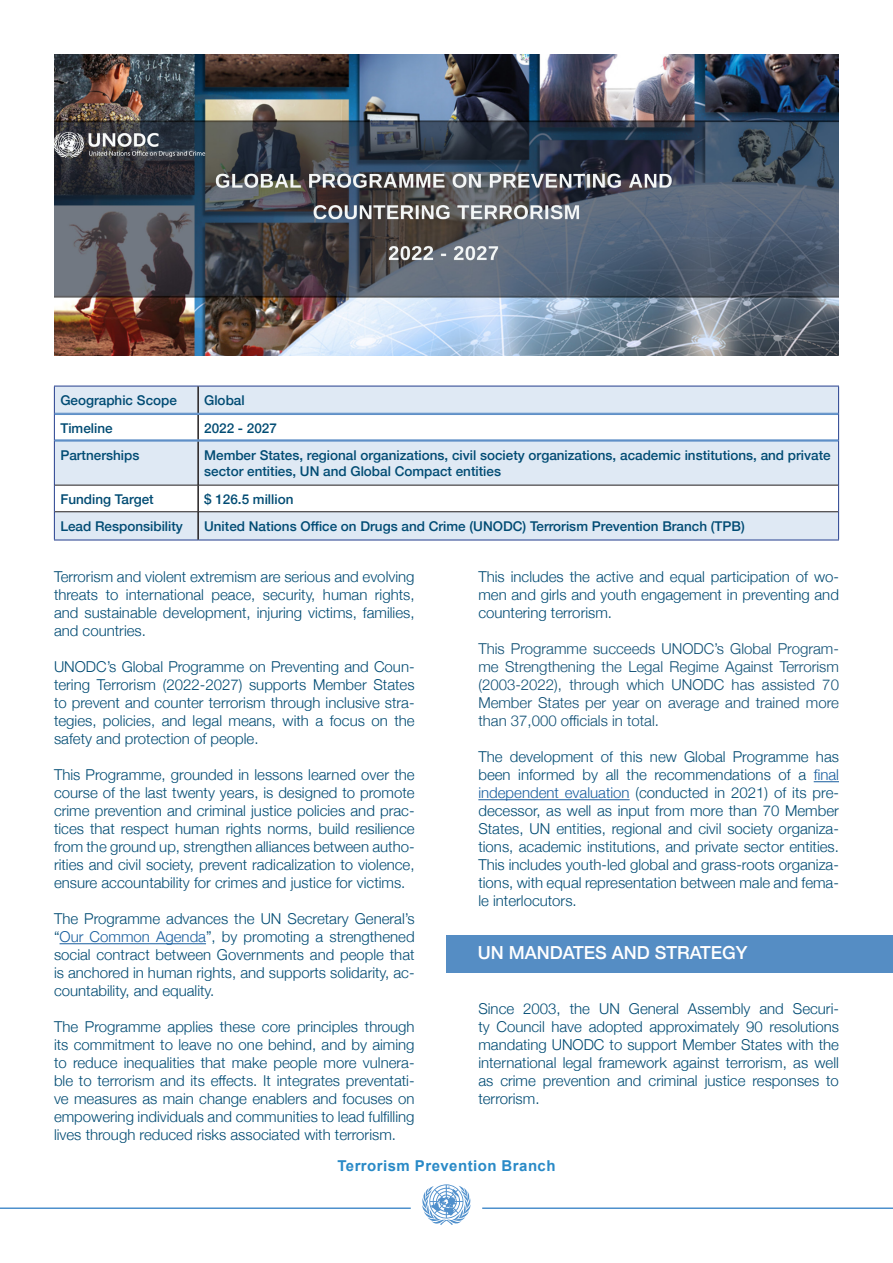
<style>
.page{position:relative;width:893px;height:1263px;background:#fff}
.page>*{position:absolute;margin:0;border:0;box-sizing:border-box;transform-origin:0 0}
.t1{font:500 18px "Helvetica Neue";color:#fff}
.t2{font:300 15px/18px "Helvetica Neue";color:#004b73;text-align:justify}
.t3{font:300 15px/18px "Helvetica Neue";color:#105075;text-align:justify}
.Absatzformat_1{font:700 15px "Arial";letter-spacing:.03em;color:#2a8ac7}
.t4{font:500 13.5px/16.2px "Helvetica Neue";color:#004b73}
.s1{color:#175d9e}
</style>
<div class="page">
<svg style="left:55px;top:387px;width:783px;height:153px;fill:#dfe9f4"></svg>
<hr style="left:54px;top:386px;width:144px;height:1px;background:#253f8e">
<hr style="left:198px;top:386px;width:641px;height:1px;background:#253f8e">
<svg style="left:54px;top:386px;width:1px;height:54px"></svg>
<svg style="left:838px;top:386px;width:1px;height:54px"></svg>
<hr style="left:54px;top:440px;width:1px;height:45px;background:#253f8e">
<hr style="left:838px;top:440px;width:1px;height:45px;background:#253f8e">
<svg style="left:54px;top:485px;width:1px;height:55px"></svg>
<svg style="left:838px;top:485px;width:1px;height:55px"></svg>
<hr style="left:54px;top:540px;width:144px;height:1px;background:#253f8e">
<hr style="left:198px;top:540px;width:641px;height:1px;background:#253f8e">
<hr style="left:197px;top:386px;width:2px;height:27px;background:#231f20">
<hr style="left:197px;top:415px;width:2px;height:25px;background:#231f20">
<hr style="left:197px;top:441px;width:2px;height:44px;background:#231f20">
<hr style="left:197px;top:485px;width:2px;height:27px;background:#231f20">
<hr style="left:197px;top:512px;width:2px;height:28px;background:#231f20">
<hr style="left:55px;top:413px;width:143px;height:1px;background:#5e8fc7">
<hr style="left:55px;top:414px;width:143px;height:1px;background:#5e8fc7">
<hr style="left:198px;top:413px;width:640px;height:1px;background:#5e8fc7">
<hr style="left:198px;top:414px;width:640px;height:1px;background:#5e8fc7">
<hr style="left:55px;top:440px;width:143px;height:1px;background:#5e8fc7">
<hr style="left:55px;top:441px;width:143px;height:1px;background:#5e8fc7">
<hr style="left:198px;top:440px;width:640px;height:1px;background:#5e8fc7">
<hr style="left:198px;top:441px;width:640px;height:1px;background:#5e8fc7">
<hr style="left:55px;top:485px;width:143px;height:1px;background:#231f20">
<hr style="left:198px;top:485px;width:640px;height:1px;background:#231f20">
<hr style="left:55px;top:511px;width:143px;height:1px;background:#231f20">
<hr style="left:198px;top:511px;width:640px;height:1px;background:#231f20">
<hr style="left:60px;top:943px;width:146px;height:1px;background:#175d9e">
<svg style="left:814px;top:781px;width:25px;height:1px"></svg>
<hr style="left:478px;top:799px;width:152px;height:1px;background:#175d9e">
<div style="left:446px;top:935px;width:447px;height:38px;background:#558dc4"></div>
<hr style="left:0;top:1207px;width:411px;height:2px;background:#4d90cc">
<hr style="left:482px;top:1207px;width:411px;height:2px;background:#4d90cc">
<svg style="left:422px;top:1184px;width:49px;height:41px"></svg>
<img style="left:54px;top:54px;width:785px;height:301px">
<p class="t4" style="left:60px;top:391px;width:118px">Geographic Scope</p>
<p class="t4" style="left:204px;top:391px;width:42px">Global</p>
<p class="t4" style="left:60px;top:419px;width:54px">Timeline</p>
<p class="t4" style="left:204px;top:419px;width:74px">2022 - 2027</p>
<p class="t4" style="left:60px;top:446px;width:81px">Partnerships</p>
<p class="t4" style="left:204px;top:446px;width:628px">Member States, regional organizations, civil society organizations, academic institutions, and private sector entities, UN and Global Compact entities</p>
<p class="t4" style="left:60px;top:490px;width:95px">Funding Target</p>
<p class="t4" style="left:204px;top:490px;width:91px">$ 126.5 million</p>
<p class="t4" style="left:60px;top:517px;width:124px">Lead Responsibility</p>
<p class="t4" style="left:204px;top:517px;width:542px">United Nations Office on Drugs and Crime (UNODC) Terrorism Prevention Branch (TPB)</p>
<p class="t2" style="left:54px;top:567px;width:362px">Terrorism and violent extremism are serious and evolving threats to international peace, security, human rights, and sustainable development, injuring victims, families, and countries.</p>
<p class="t2" style="left:54px;top:657px;width:362px">UNODC’s Global Programme on Preventing and Coun&shy;tering Terrorism (2022-2027) supports Member States to prevent and counter terrorism through inclusive stra&shy;tegies, policies, and legal means, with a focus on the safety and protection of people.</p>
<p class="t2" style="left:54px;top:765px;width:362px">This Programme, grounded in lessons learned over the course of the last twenty years, is designed to promote crime prevention and criminal justice policies and prac&shy;tices that respect human rights norms, build resilience from the ground up, strengthen alliances between autho&shy;rities and civil society, prevent radicalization to violence, ensure accountability for crimes and justice for victims.</p>
<p class="t2" style="left:54px;top:909px;width:362px">The Programme advances the UN Secretary General’s “<span class="s1">Our Common Agenda</span>”, by promoting a strengthened social contract between Governments and people that is anchored in human rights, and supports solidarity, ac&shy;countability, and equality.</p>
<p class="t2" style="left:54px;top:1017px;width:362px">The Programme applies these core principles through its commitment to leave no one behind, and by aiming to reduce inequalities that make people more vulnera&shy;ble to terrorism and its effects. It integrates preventati&shy;ve measures as main change enablers and focuses on empowering individuals and communities to lead fulfilling lives through reduced risks associated with terrorism.</p>
<p class="t2" style="left:478px;top:567px;width:362px">This includes the active and equal participation of wo&shy;men and girls and youth engagement in preventing and countering terrorism.</p>
<p class="t3" style="left:478px;top:639px;width:362px">This Programme succeeds UNODC’s Global Program&shy;me Strengthening the Legal Regime Against Terrorism (2003-2022), through which UNODC has assisted 70<br>Member States per year on average and trained more than 37,000 officials in total.</p>
<p class="t2" style="left:478px;top:747px;width:362px">The development of this new Global Programme has been informed by all the recommendations of a <span class="s1">fi nal independent evaluation</span> (conducted in 2021) of its pre&shy;decessor, as well as input from more than 70 Member States, UN entities, regional and civil society organiza&shy;tions, academic institutions, and private sector entities.<br>This includes youth-led global and grass-roots organiza&shy;tions, with equal representation between male and fema&shy;le interlocutors.</p>
<p class="t1" style="left:478px;top:938px;width:271px">UN MANDATES AND STRATEGY</p>
<p class="t2" style="left:478px;top:999px;width:362px">Since 2003, the UN General Assembly and Securi&shy;ty Council have adopted approximately 90 resolutions mandating UNODC to support Member States with the international legal framework against terrorism, as well as crime prevention and criminal justice responses to terrorism.</p>
<p class="Absatzformat_1" style="left:337px;top:1156px;width:220px">Terrorism Prevention Branch</p>
</div>
